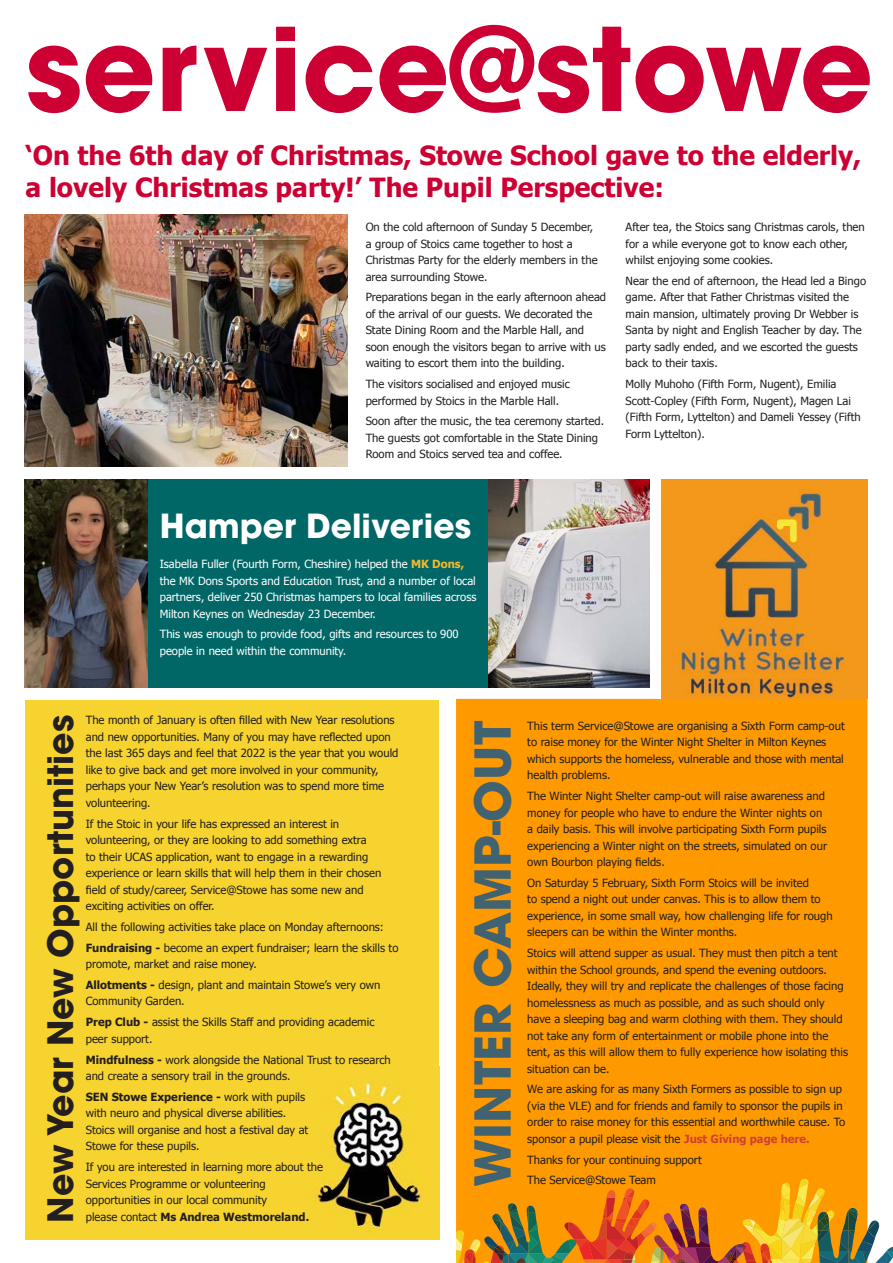
<style>
.page{position:relative;width:893px;height:1263px;background:#fff}
.page>*{position:absolute;margin:0;border:0;box-sizing:border-box;transform-origin:0 0}
.t1{font:700 49.05px "ITC Avant Garde Pro";color:#416270}
.t2{font:700 34.8px "ITC Avant Garde Pro";color:#231f20}
.t3{font:700 33px "ITC Avant Garde Pro";color:#fff}
.t4{font:700 26.4px/32px "Tahoma";color:#c03}
.t5{font:11.25px/16.5px "Tahoma";color:#231f20}
.t6{font:11.25px/16.5px "Tahoma";color:#fff}
.s1{font-weight:700;color:#f2b92e}
.s2{font-weight:700}
.s3{font-weight:700;color:#d04133}
</style>
<div class="page">
<div style="left:25px;top:479px;width:625px;height:209px;background:#066"></div>
<div style="left:26px;top:700px;width:413px;height:539px;background:#f6d32f"></div>
<img style="left:310px;top:1081px;width:116px;height:152px">
<svg style="left:28px;top:25px;width:842px;height:88px"></svg>
<div style="left:456px;top:479px;width:411px;height:700px;background:#f90"></div>
<svg style="left:456px;top:1179px;width:437px;height:84px;background:#d98e25"></svg>
<img style="left:656px;top:479px;width:211px;height:220px">
<img style="left:489px;top:479px;width:161px;height:209px">
<img style="left:25px;top:479px;width:122px;height:209px">
<img style="left:25px;top:215px;width:322px;height:252px">
<h3 class="t4" style="left:26px;top:138px;width:837px">‘On the 6th day of Christmas, Stowe School gave to the elderly, a lovely Christmas party!’ The Pupil Perspective:</h3>
<p class="t5" style="left:366px;top:218px;width:233px">On the cold afternoon of Sunday 5 December, a group of Stoics came together to host a Christmas Party for the elderly members in the area surrounding Stowe.</p>
<p class="t5" style="left:366px;top:289px;width:242px">Preparations began in the early afternoon ahead of the arrival of our guests. We decorated the State Dining Room and the Marble Hall, and soon enough the visitors began to arrive with us waiting to escort them into the building.</p>
<p class="t5" style="left:366px;top:375px;width:206px">The visitors socialised and enjoyed music performed by Stoics in the Marble Hall.</p>
<p class="t5" style="left:366px;top:413px;width:240px">Soon after the music, the tea ceremony started.<br>The guests got comfortable in the State Dining<br>Room and Stoics served tea and coffee.</p>
<p class="t5" style="left:626px;top:218px;width:241px">After tea, the Stoics sang Christmas carols, then for a while everyone got to know each other, whilst enjoying some cookies.</p>
<p class="t5" style="left:626px;top:272px;width:242px">Near the end of afternoon, the Head led a Bingo game. After that Father Christmas visited the main mansion, ultimately proving Dr Webber is Santa by night and English Teacher by day. The party sadly ended, and we escorted the guests back to their taxis.</p>
<p class="t5" style="left:626px;top:375px;width:237px">Molly Muhoho (Fifth Form, Nugent), Emilia Scott-Copley (Fifth Form, Nugent), Magen Lai (Fifth Form, Lyttelton) and Dameli Yessey (Fifth Form Lyttelton).</p>
<h3 class="t3" style="left:160px;top:504px;width:313px">Hamper Deliveries</h3>
<p class="t6" style="left:160px;top:555px;width:318px">Isabella Fuller (Fourth Form, Cheshire) helped the <span class="s1">MK Dons, </span>the MK Dons Sports and Education Trust, and a number of local partners, deliver 250 Christmas hampers to local families across Milton Keynes on Wednesday 23 December.</p>
<p class="t6" style="left:160px;top:625px;width:300px">This was enough to provide food, gifts and resources to 900 people in need within the community.</p>
<h2 class="t2" style="left:37px;top:1222px;width:509px;rotate:-90deg">New Year New Opportunities</h2>
<p class="t5" style="left:86px;top:711px;width:314px">The month of January is often filled with New Year resolutions and new opportunities. Many of you may have reflected upon the last 365 days and feel that 2022 is the year that you would like to give back and get more involved in your community, perhaps your New Year’s resolution was to spend more time volunteering.</p>
<p class="t5" style="left:86px;top:815px;width:297px">If the Stoic in your life has expressed an interest in volunteering, or they are looking to add something extra<br>to their UCAS application, want to engage in a rewarding experience or learn skills that will help them in their chosen field of study/career, Service@Stowe has some new and exciting activities on offer.</p>
<p class="t5" style="left:86px;top:916px;width:314px;line-height:20.7px">All the following activities take place on Monday afternoons:<br><span class="s2">Fundraising -</span> become an expert fundraiser; learn the skills to</p>
<p class="t5" style="left:86px;top:953px;width:296px;line-height:20.7px">promote, market and raise money.<br><span class="s2">Allotments -</span> design, plant and maintain Stowe’s very own</p>
<p class="t5" style="left:86px;top:990px;width:290px;line-height:20.7px">Community Garden.<br><span class="s2">Prep Club -</span> assist the Skills Staff and providing academic</p>
<p class="t5" style="left:86px;top:1028px;width:307px;line-height:20.7px">peer support.<br><span class="s2">Mindfulness -</span> work alongside the National Trust to research</p>
<p class="t5" style="left:86px;top:1065px;width:221px;line-height:20.7px">and create a sensory trail in the grounds.<br><span class="s2">SEN Stowe Experience -</span> work with pupils</p>
<p class="t5" style="left:86px;top:1104px;width:224px">with neuro and physical diverse abilities.<br>Stoics will organise and host a festival day at<br>Stowe for these pupils.</p>
<p class="t5" style="left:86px;top:1158px;width:239px">If you are interested in learning more about the Services Programme or volunteering opportunities in our local community<br>please contact <span class="s2">Ms Andrea Westmoreland.</span></p>
<h1 class="t1" style="left:460px;top:1187px;width:467px;rotate:-90deg">WINTER CAMP-OUT</h1>
<p class="t5" style="left:527px;top:717px;width:319px">This term Service@Stowe are organising a Sixth Form camp-out to raise money for the Winter Night Shelter in Milton Keynes which supports the homeless, vulnerable and those with mental health problems.</p>
<p class="t5" style="left:527px;top:787px;width:301px">The Winter Night Shelter camp-out will raise awareness and money for people who have to endure the Winter nights on a daily basis. This will involve participating Sixth Form pupils experiencing a Winter night on the streets, simulated on our own Bourbon playing fields.</p>
<p class="t5" style="left:527px;top:874px;width:307px">On Saturday 5 February, Sixth Form Stoics will be invited<br>to spend a night out under canvas. This is to allow them to experience, in some small way, how challenging life for rough sleepers can be within the Winter months.</p>
<p class="t5" style="left:527px;top:944px;width:322px">Stoics will attend supper as usual. They must then pitch a tent within the School grounds, and spend the evening outdoors.<br>Ideally, they will try and replicate the challenges of those facing homelessness as much as possible, and as such should only have a sleeping bag and warm clothing with them. They should not take any form of entertainment or mobile phone into the tent, as this will allow them to fully experience how isolating this situation can be.</p>
<p class="t5" style="left:527px;top:1080px;width:320px">We are asking for as many Sixth Formers as possible to sign up (via the VLE) and for friends and family to sponsor the pupils in order to raise money for this essential and worthwhile cause. To sponsor a pupil please visit the <span class="s3">Just Giving page here.</span></p>
<p class="t5" style="left:527px;top:1149px;width:176px;line-height:20.7px">Thanks for your continuing support<br>The Service@Stowe Team</p>
</div>
